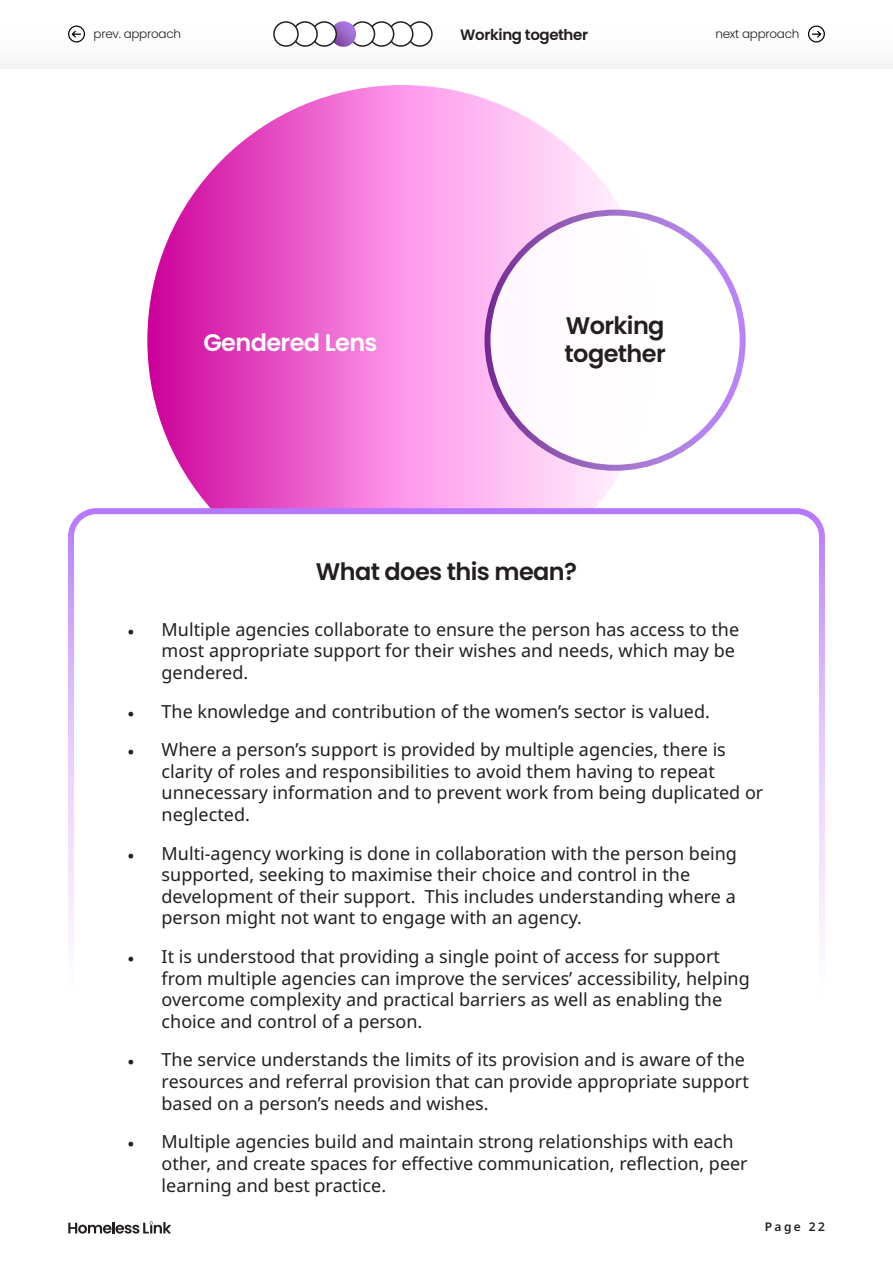
<style>
.page{position:relative;width:893px;height:1263px;background:#fff}
.page>*{position:absolute;margin:0;border:0;box-sizing:border-box;transform-origin:0 0}
.t1{font:600 24px/28.8px "Poppins";letter-spacing:-.025em;color:#231f20}
.t2{font:600 24px "Poppins";letter-spacing:-.025em;color:#fff}
.t3{font:18px/21.6px "Noto Sans";color:#231f20}
.t4{font:600 15px "Poppins";letter-spacing:-.025em;color:#231f20}
.t5{font:300 12px "Poppins";letter-spacing:-.025em;color:#231f20}
.t6{font:600 12px "Noto Sans";letter-spacing:.2em;color:#231f20}
.s1{font-family:"Minion Pro"}
</style>
<div class="page">
<svg style="left:147px;top:85px;width:511px;height:510px"></svg>
<div style="left:487px;top:213px;width:256px;height:255px;background:#fff;border-radius:50%"></div>
<div style="left:484px;top:210px;width:262px;height:261px;border:6px solid #fff;border-radius:50%"></div>
<div style="left:71px;top:511px;width:751px;height:696px;background:#fff;border-radius:26px"></div>
<div style="left:68px;top:508px;width:757px;height:702px;border:6px solid #fff;border-radius:26px"></div>
<svg style="left:68px;top:1221px;width:103px;height:13px"></svg>
<div style="left:407px;top:21px;width:26px;height:26px;border:2px solid #231f20;border-radius:50%"></div>
<div style="left:389px;top:22px;width:24px;height:24px;background:#fff;border-radius:50%"></div>
<div style="left:388px;top:21px;width:26px;height:26px;border:2px solid #231f20;border-radius:50%"></div>
<div style="left:370px;top:22px;width:24px;height:24px;background:#fff;border-radius:50%"></div>
<div style="left:369px;top:21px;width:25px;height:26px;border:2px solid #231f20;border-radius:50%"></div>
<div style="left:350px;top:22px;width:24px;height:24px;background:#fff;border-radius:50%"></div>
<div style="left:350px;top:21px;width:25px;height:26px;border:2px solid #231f20;border-radius:50%"></div>
<svg style="left:331px;top:21px;width:25px;height:26px"></svg>
<div style="left:312px;top:22px;width:24px;height:24px;background:#fff;border-radius:50%"></div>
<div style="left:311px;top:21px;width:26px;height:26px;border:2px solid #231f20;border-radius:50%"></div>
<div style="left:293px;top:22px;width:24px;height:24px;background:#fff;border-radius:50%"></div>
<div style="left:292px;top:21px;width:26px;height:26px;border:2px solid #231f20;border-radius:50%"></div>
<div style="left:274px;top:22px;width:24px;height:24px;background:#fff;border-radius:50%"></div>
<div style="left:273px;top:21px;width:26px;height:26px;border:2px solid #231f20;border-radius:50%"></div>
<svg style="left:68px;top:26px;width:17px;height:16px"></svg>
<svg style="left:808px;top:26px;width:17px;height:16px"></svg>
<p class="t5" style="left:94px;top:27px;width:89px">prev. approach</p>
<p class="t4" style="left:460px;top:26px;width:129px">Working together</p>
<p class="t5" style="left:715px;top:27px;width:85px">next approach</p>
<h1 class="t2" style="left:203px;top:328px;width:176px">Gendered Lens</h1>
<h1 class="t1" style="left:565px;top:311px;width:103px">Working together</h1>
<h1 class="t1" style="left:316px;top:557px;width:263px">What does this mean?</h1>
<p class="t3" style="left:162px;top:619px;width:579px;text-indent:-34px"><span class="s1">•</span> Multiple agencies collaborate to ensure the person has access to the most appropriate support for their wishes and needs, which may be gendered.</p>
<p class="t3" style="left:128px;top:701px;width:584px"><span class="s1">•</span> The knowledge and contribution of the women’s sector is valued.</p>
<p class="t3" style="left:162px;top:739px;width:603px;text-indent:-34px"><span class="s1">•</span> Where a person’s support is provided by multiple agencies, there is clarity of roles and responsibilities to avoid them having to repeat unnecessary information and to prevent work from being duplicated or neglected.</p>
<p class="t3" style="left:162px;top:843px;width:577px;text-indent:-34px"><span class="s1">•</span> Multi-agency working is done in collaboration with the person being supported, seeking to maximise their choice and control in the development of their support. This includes understanding where a person might not want to engage with an agency.</p>
<p class="t3" style="left:162px;top:946px;width:590px;text-indent:-34px"><span class="s1">•</span> It is understood that providing a single point of access for support from multiple agencies can improve the services’ accessibility, helping overcome complexity and practical barriers as well as enabling the choice and control of a person.</p>
<p class="t3" style="left:162px;top:1049px;width:589px;text-indent:-34px"><span class="s1">•</span> The service understands the limits of its provision and is aware of the resources and referral provision that can provide appropriate support based on a person’s needs and wishes.</p>
<p class="t3" style="left:162px;top:1131px;width:588px;text-indent:-34px"><span class="s1">•</span> Multiple agencies build and maintain strong relationships with each other, and create spaces for effective communication, reflection, peer learning and best practice.</p>
<p class="t6" style="left:765px;top:1218px;width:62px">Page 22</p>
</div>
